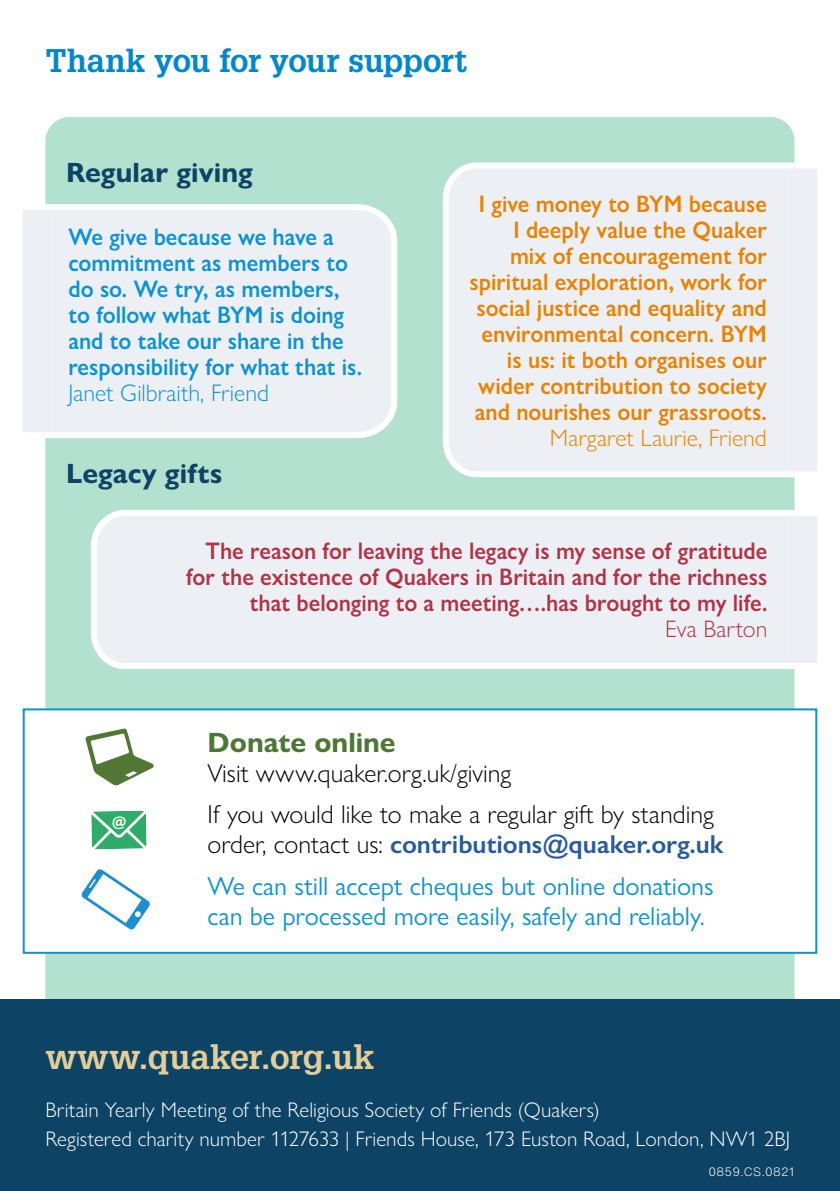
<style>
.page{position:relative;width:840px;height:1191px;background:#fff}
.page>*{position:absolute;margin:0;border:0;box-sizing:border-box;transform-origin:0 0}
.t1{font:700 34px "Glypha";color:#e4ce97}
.t2{font:700 32px "Glypha";letter-spacing:-.015em;color:#0087cc}
.t3{font:700 28px "Gill Sans Nova";letter-spacing:.005em;color:#0d4365}
.t4{font:700 28px "Gill Sans Nova";color:#4d7734}
.t5{font:26px/30px "Gill Sans Nova";color:#0d93d2}
.t6{font:300 26px/41.4px "Gill Sans Nova";color:#000}
.t7{font:600 26px "Gill Sans";color:#275b9b}
.t8{font:600 24px/26px "Gill Sans Nova";color:#ea8200;text-align:right;scale:.93 1}
.t9{font:600 24px/26px "Gill Sans Nova";color:#b33346;text-align:right;scale:.93 1}
.t10{font:600 24px/26px "Gill Sans Nova";color:#0d93d2;scale:.93 1}
.t11{font:300 24px "Gill Sans Nova";color:#ea8200}
.t12{font:300 24px "Gill Sans Nova";color:#0d93d2}
.t13{font:300 24px "Gill Sans Nova";color:#b33346}
.t14{font:300 21.2px/28.6px "Gill Sans Nova";letter-spacing:.005em;color:#fff}
.t15{font:300 12px "Helvetica Now Text";letter-spacing:.035em;color:#fff}
.s1{font-family:"Gill Sans Nova";font-weight:300;color:#000}
</style>
<div class="page">
<div style="left:45px;top:117px;width:749px;height:909px;background:#b3e1d0;border-radius:24px"></div>
<div style="left:0;top:999px;width:839px;height:192px;background:#0d4365"></div>
<div style="left:23px;top:708px;width:793px;height:245px;background:#fff;border:2px solid #0d93d2"></div>
<svg style="left:81px;top:869px;width:69px;height:61px"></svg>
<svg style="left:85px;top:728px;width:69px;height:57px"></svg>
<svg style="left:90px;top:507px;width:705px;height:165px;background:#ebf0f3"></svg>
<div style="left:787px;top:516px;width:29px;height:147px;background:#ecf0f4"></div>
<svg style="left:442px;top:159px;width:353px;height:321px;background:#ebf0f3"></svg>
<div style="left:787px;top:168px;width:29px;height:303px;background:#ecf0f4"></div>
<svg style="left:45px;top:201px;width:353px;height:240px;background:#ebf0f3"></svg>
<div style="left:23px;top:210px;width:29px;height:222px;background:#ecf0f4"></div>
<svg style="left:91px;top:810px;width:56px;height:39px;background:#5cbe89"></svg>
<h2 class="t2" style="left:45px;top:40px;width:423px">Thank you for your support</h2>
<p class="t3" style="left:66px;top:155px;width:188px">Regular giving</p>
<p class="t10" style="left:68px;top:223px;width:317px">We give because we have a commitment as members to do so. We try, as members, to follow what BYM is doing and to take our share in the responsibility for what that is.</p>
<p class="t12" style="left:68px;top:378px;width:202px">Janet Gilbraith, Friend</p>
<p class="t3" style="left:66px;top:456px;width:158px">Legacy gifts</p>
<p class="t8" style="left:469px;top:190px;width:321px">I give money to BYM because<br>I deeply value the Quaker<br>mix of encouragement for spiritual exploration, work for social justice and equality and environmental concern. BYM is us: it both organises our wider contribution to society and nourishes our grassroots.</p>
<p class="t11" style="left:549px;top:423px;width:218px">Margaret Laurie, Friend</p>
<p class="t9" style="left:186px;top:538px;width:626px">The reason for leaving the legacy is my sense of gratitude for the existence of Quakers in Britain and for the richness that belonging to a meeting….has brought to my life.</p>
<p class="t13" style="left:664px;top:614px;width:104px">Eva Barton</p>
<p class="t4" style="left:207px;top:725px;width:189px">Donate online</p>
<p class="t6" style="left:207px;top:752px;width:507px">Visit www.quaker.org.uk/giving<br>If you would like to make a regular gift by standing</p>
<p class="t7" style="left:207px;top:828px;width:517px"><span class="s1">order, contact us:</span> contributions@quaker.org.uk</p>
<p class="t5" style="left:207px;top:870px;width:507px">We can still accept cheques but online donations can be processed more easily, safely and reliably.</p>
<h1 class="t1" style="left:45px;top:1035px;width:330px">www.quaker.org.uk</h1>
<p class="t14" style="left:45px;top:1095px;width:746px">Britain Yearly Meeting of the Religious Society of Friends (Quakers)<br>Registered charity number 1127633 | Friends House, 173 Euston Road, London, NW1 2BJ</p>
<p class="t15" style="left:708px;top:1162px;width:88px">0859.CS.0821</p>
</div>
